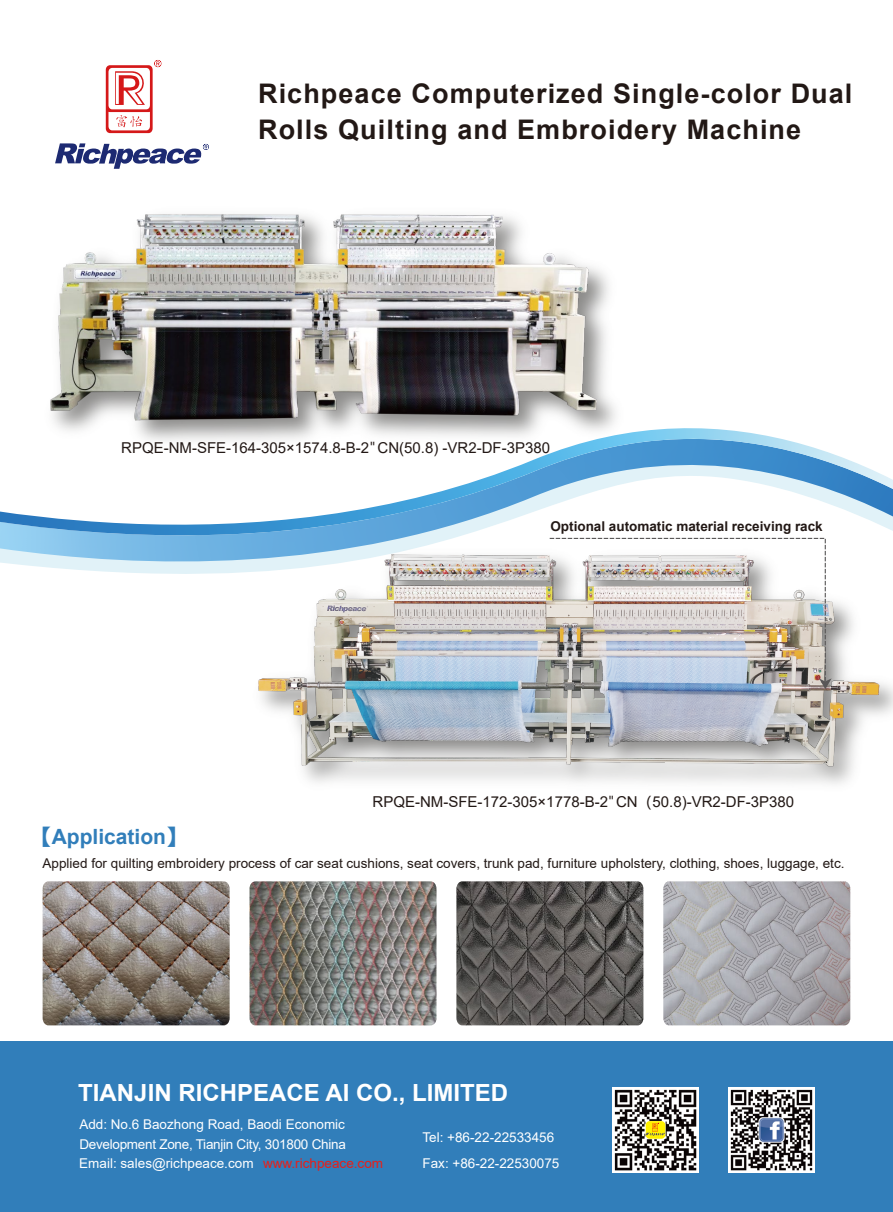
<style>
.page{position:relative;width:893px;height:1212px;background:#fff}
.page>*{position:absolute;margin:0;border:0;box-sizing:border-box;transform-origin:0 0}
.t1{font:700 27px/36px "Arial";letter-spacing:.04em;color:#221815}
.t2{font:700 23.55px "Arial";color:#fff}
.t3{font:700 21px "Arial";color:#317eba}
.t4{font:15px "Arial";color:#221815}
.t5{font:13.5px/19.8px "Arial";color:#fff}
.t6{font:13.5px "Arial";color:#221815}
.t7{font:700 13.5px "Arial";color:#221815}
.s1{font-family:"Microsoft Ya Hei"}
.s2{color:#e71f19}
</style>
<div class="page">
<svg style="left:0;top:428px;width:893px;height:146px"></svg>
<div style="left:0;top:1041px;width:893px;height:171px;background:#317eba"></div>
<svg style="left:55px;top:143px;width:154px;height:26px"></svg>
<svg style="left:106px;top:60px;width:55px;height:73px"></svg>
<img style="left:34px;top:280px;width:606px;height:190px">
<img style="left:46px;top:214px;width:561px;height:223px">
<img style="left:456px;top:881px;width:187px;height:144px">
<img style="left:43px;top:881px;width:187px;height:144px">
<img style="left:249px;top:881px;width:187px;height:144px">
<img style="left:663px;top:881px;width:187px;height:144px">
<img style="left:235px;top:531px;width:658px;height:253px">
<img style="left:248px;top:544px;width:636px;height:231px">
<img style="left:549px;top:537px;width:283px;height:152px">
<img style="left:613px;top:1087px;width:85px;height:86px">
<div style="left:646px;top:1121px;width:19px;height:18px;background:#fff100;border-radius:4px"></div>
<svg style="left:646px;top:1123px;width:19px;height:13px"></svg>
<img style="left:728px;top:1088px;width:87px;height:85px">
<h1 class="t1" style="left:258px;top:76px;width:596px">Richpeace Computerized Single-color Dual<br>Rolls Quilting and Embroidery Machine</h1>
<p class="t4" style="left:121px;top:438px;width:430px">RPQE-NM-SFE-164-305×1574.8-B-2<span class="s1">＂</span>CN(50.8) -VR2-DF-3P380</p>
<p class="t7" style="left:550px;top:517px;width:274px">Optional automatic material receiving rack</p>
<p class="t4" style="left:372px;top:791px;width:423px">RPQE-NM-SFE-172-305×1778-B-2<span class="s1">＂</span>CN<span class="s1">（</span>50.8)-VR2-DF-3P380</p>
<h3 class="t3" style="left:31px;top:821px;width:158px"><span class="s1">【</span>Application<span class="s1">】</span></h3>
<p class="t6" style="left:43px;top:854px;width:803px">Applied for quilting embroidery process of car seat cushions, seat covers, trunk pad, furniture upholstery, clothing, shoes, luggage, etc.</p>
<h2 class="t2" style="left:78px;top:1076px;width:431px">TIANJIN RICHPEACE AI CO., LIMITED</h2>
<p class="t5" style="left:79px;top:1114px;width:305px">Add: No.6 Baozhong Road, Baodi Economic<br>Development Zone, Tianjin City, 301800 China<br>Email: sales@richpeace.com <span class="s2">www.richpeace.com</span></p>
<p class="t5" style="left:422px;top:1124px;width:138px;line-height:25.8px">Tel: +86-22-22533456<br>Fax: +86-22-22530075</p>
</div>
